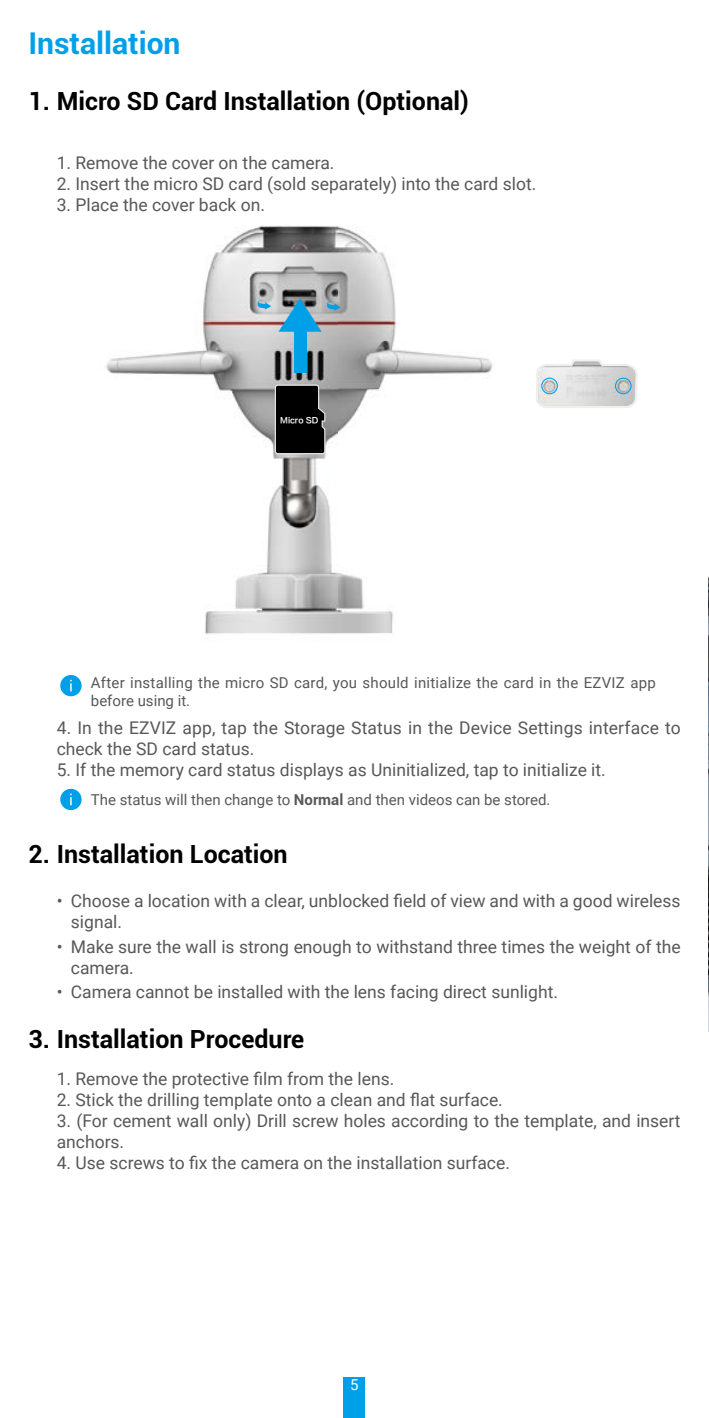
<style>
.page{position:relative;width:709px;height:1418px;background:#fff}
.page>*{position:absolute;margin:0;border:0;box-sizing:border-box;transform-origin:0 0}
.t1{font:700 30px "Roboto";color:#00a0e9}
.t2{font:700 25px "Roboto";color:#000}
.t3{font:17.5px/21px "Roboto";color:#595757}
.t4{font:15px/18px "Roboto";letter-spacing:.01em;color:#595757}
.t5{font:15px "Roboto";color:#fff}
.t6{font:8px "FZLTCHJW GB1 0";color:#fff}
.s1{font-weight:700}
</style>
<div class="page">
<div style="left:344px;top:1376px;width:21px;height:41px;background:#00a0e9"></div>
<img style="left:106px;top:225px;width:386px;height:410px">
<div style="left:294px;top:331px;width:12px;height:41px;background:#00a0e9"></div>
<svg style="left:278px;top:298px;width:62px;height:34px;background:#699fba"></svg>
<svg style="left:258px;top:300px;width:13px;height:9px"></svg>
<svg style="left:536px;top:360px;width:101px;height:48px"></svg>
<svg style="left:275px;top:384px;width:50px;height:70px;background:#181818"></svg>
<div style="left:60px;top:675px;width:22px;height:21px;background:#00a0e9;border-radius:50%"></div>
<svg style="left:70px;top:680px;width:2px;height:11px"></svg>
<div style="left:60px;top:788px;width:22px;height:22px;background:#00a0e9;border-radius:50%"></div>
<svg style="left:70px;top:793px;width:2px;height:12px"></svg>
<img style="left:708px;top:576px;width:1px;height:455px">
<h1 class="t1" style="left:28px;top:22px;width:154px">Installation</h1>
<h2 class="t2" style="left:28px;top:84px;width:442px">1. Micro SD Card Installation (Optional)</h2>
<p class="t3" style="left:57px;top:152px;width:279px">1. Remove the cover on the camera.</p>
<p class="t3" style="left:57px;top:173px;width:481px">2. Insert the micro SD card (sold separately) into the card slot.</p>
<p class="t3" style="left:57px;top:194px;width:210px">3. Place the cover back on.</p>
<p class="t6" style="left:280px;top:415px;width:40px">Micro SD</p>
<p class="t4" style="left:91px;top:673px;width:566px">After installing the micro SD card, you should initialize the card in the EZVIZ app before using it.</p>
<p class="t3" style="left:57px;top:716px;width:625px">4. In the EZVIZ app, tap the Storage Status in the Device Settings interface to check the SD card status.</p>
<p class="t3" style="left:57px;top:758px;width:550px">5. If the memory card status displays as Uninitialized, tap to initialize it.</p>
<p class="t4" style="left:91px;top:790px;width:461px">The status will then change to <span class="s1">Normal</span> and then videos can be stored.</p>
<h2 class="t2" style="left:28px;top:836px;width:261px">2. Installation Location</h2>
<p class="t3" style="left:71px;top:889px;width:611px;text-indent:-14px">• Choose a location with a clear, unblocked field of view and with a good wireless signal.</p>
<p class="t3" style="left:71px;top:935px;width:611px;text-indent:-14px">• Make sure the wall is strong enough to withstand three times the weight of the camera.</p>
<p class="t3" style="left:57px;top:980px;width:503px">• Camera cannot be installed with the lens facing direct sunlight.</p>
<h2 class="t2" style="left:28px;top:1021px;width:277px">3. Installation Procedure</h2>
<p class="t3" style="left:57px;top:1067px;width:339px">1. Remove the protective film from the lens.</p>
<p class="t3" style="left:57px;top:1088px;width:448px">2. Stick the drilling template onto a clean and flat surface.</p>
<p class="t3" style="left:57px;top:1109px;width:625px">3. (For cement wall only) Drill screw holes according to the template, and insert anchors.</p>
<p class="t3" style="left:57px;top:1151px;width:455px">4. Use screws to fix the camera on the installation surface.</p>
<p class="t5" style="left:350px;top:1373px;width:10px">5</p>
</div>
